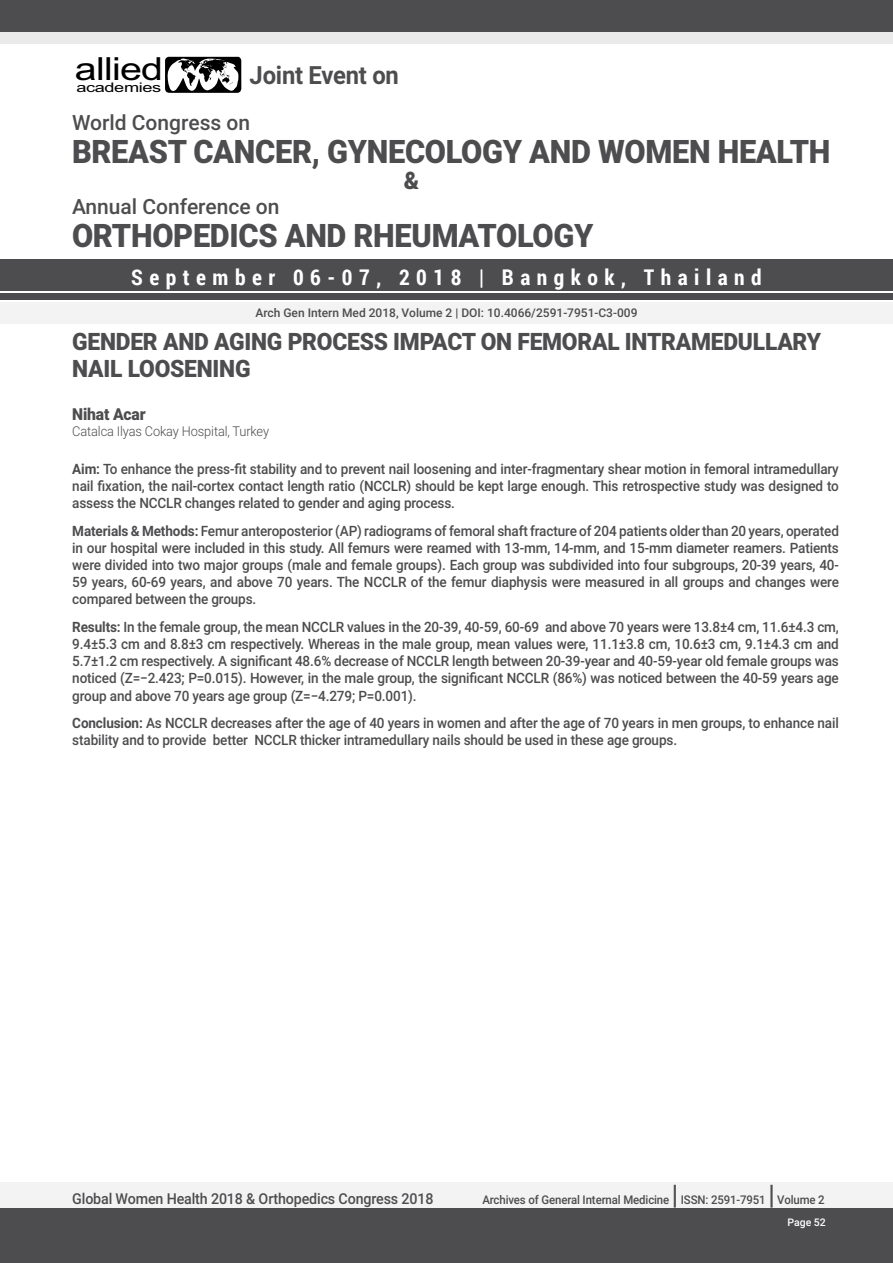
<style>
.page{position:relative;width:893px;height:1263px;background:#fff}
.page>*{position:absolute;margin:0;border:0;box-sizing:border-box;transform-origin:0 0}
.t1{font:900 32.4px "Roboto";letter-spacing:-.01em;color:#4d4d4f;scale:.95 1}
.t2{font:31.8px "Arial";letter-spacing:-.02em;color:#000;scale:1.24 1}
.t3{font:500 27px "Roboto";color:#4d4d4f;scale:.95 1}
.t4{font:700 25.05px "Roboto";letter-spacing:-.01em;color:#4d4d4f;scale:.95 1}
.t5{font:900 24.15px "Roboto";color:#4d4d4f;scale:.95 1}
.t6{font:900 24px/26.4px "Roboto";letter-spacing:-.01em;color:#4d4d4f;scale:.95 1}
.t7{font:700 21.6px "Roboto Condensed";letter-spacing:.3em;color:#fff}
.t8{font:500 21px "Roboto";color:#4d4d4f}
.t9{font:900 16.5px "Roboto";letter-spacing:-.01em;color:#4d4d4f;scale:.95 1}
.t10{font:500 15px "Roboto";letter-spacing:-.01em;color:#4d4d4f;scale:.95 1}
.t11{font:500 14.25px/17.1px "Roboto";letter-spacing:-.01em;color:#4d4d4f;text-align:justify;scale:.95 1}
.t12{font:300 13.5px "Roboto";letter-spacing:-.01em;color:#4d4d4f;scale:.95 1}
.t13{font:13.35px "Arial";letter-spacing:-.02em;color:#000;scale:1.36 1}
.t14{font:500 12px "Roboto";letter-spacing:-.01em;color:#4d4d4f}
.t15{font:500 12px "Roboto";letter-spacing:-.01em;color:#4d4d4f;scale:.95 1}
.t16{font:500 10.5px "Roboto";color:#fff}
.s1{font-weight:700}
</style>
<div class="page">
<div style="left:0;top:13px;width:893px;height:31px;background:#eaeaeb"></div>
<div style="left:0;top:1182px;width:893px;height:27px;background:#f3f3f4"></div>
<div style="left:0;top:1209px;width:893px;height:54px;background:#4d4d4f"></div>
<div style="left:0;top:259px;width:893px;height:31px;background:#4d4d4f"></div>
<div style="left:0;top:0;width:893px;height:31px;background:#4d4d4f"></div>
<div style="left:0;top:293px;width:893px;height:7px;background:#4d4d4f"></div>
<div style="left:0;top:302px;width:893px;height:21px;background:#f3f3f4"></div>
<svg style="left:165px;top:57px;width:76px;height:36px"></svg>
<h2 class="t2" style="left:75px;top:48px;width:73px">allied</h2>
<p class="t13" style="left:76px;top:79px;width:64px">academies</p>
<h3 class="t4" style="left:250px;top:58px;width:159px">Joint Event on</h3>
<h3 class="t8" style="left:72px;top:108px;width:180px">World Congress on</h3>
<h1 class="t1" style="left:72px;top:129px;width:800px">BREAST CANCER, GYNECOLOGY AND WOMEN HEALTH</h1>
<h3 class="t8" style="left:72px;top:191px;width:209px">Annual Conference on</h3>
<h3 class="t5" style="left:404px;top:164px;width:18px">&amp;</h3>
<h1 class="t1" style="left:72px;top:212px;width:550px">ORTHOPEDICS AND RHEUMATOLOGY</h1>
<h3 class="t7" style="left:131px;top:262px;width:632px">September 06-07, 2018 | Bangkok, Thailand</h3>
<p class="t14" style="left:255px;top:304px;width:384px">Arch Gen Intern Med 2018, Volume 2 | DOI: 10.4066/2591-7951-C3-009</p>
<h3 class="t6" style="left:72px;top:328px;width:790px">GENDER AND AGING PROCESS IMPACT ON FEMORAL INTRAMEDULLARY<br>NAIL LOOSENING</h3>
<p class="t9" style="left:72px;top:402px;width:79px">Nihat Acar</p>
<p class="t12" style="left:72px;top:421px;width:209px">Catalca Ilyas Cokay Hospital, Turkey</p>
<p class="t11" style="left:72px;top:460px;width:808px"><span class="s1">Aim:</span> To enhance the press-fit stability and to prevent nail loosening and inter-fragmentary shear motion in femoral intramedullary nail fixation, the nail-cortex contact length ratio (NCCLR) should be kept large enough. This retrospective study was designed to assess the NCCLR changes related to gender and aging process.</p>
<p class="t11" style="left:72px;top:522px;width:808px"><span class="s1">Materials &amp; Methods:</span> Femur anteroposterior (AP) radiograms of femoral shaft fracture of 204 patients older than 20 years, operated in our hospital were included in this study. All femurs were reamed with 13-mm, 14-mm, and 15-mm diameter reamers. Patients were divided into two major groups (male and female groups). Each group was subdivided into four subgroups, 20-39 years, 40- 59 years, 60-69 years, and above 70 years. The NCCLR of the femur diaphysis were measured in all groups and changes were compared between the groups.</p>
<p class="t11" style="left:72px;top:618px;width:808px"><span class="s1">Results:</span> In the female group, the mean NCCLR values in the 20-39, 40-59, 60-69 and above 70 years were 13.8±4 cm, 11.6±4.3 cm, 9.4±5.3 cm and 8.8±3 cm respectively. Whereas in the male group, mean values were, 11.1±3.8 cm, 10.6±3 cm, 9.1±4.3 cm and 5.7±1.2 cm respectively. A significant 48.6% decrease of NCCLR length between 20-39-year and 40-59-year old female groups was noticed (Z=−2.423; P=0.015). However, in the male group, the significant NCCLR (86%) was noticed between the 40-59 years age group and above 70 years age group (Z=−4.279; P=0.001).</p>
<p class="t11" style="left:72px;top:714px;width:808px"><span class="s1">Conclusion:</span> As NCCLR decreases after the age of 40 years in women and after the age of 70 years in men groups, to enhance nail stability and to provide better NCCLR thicker intramedullary nails should be used in these age groups.</p>
<p class="t10" style="left:72px;top:1189px;width:382px">Global Women Health 2018 &amp; Orthopedics Congress 2018</p>
<p class="t15" style="left:482px;top:1192px;width:198px">Archives of General Internal Medicine</p>
<h3 class="t3" style="left:672px;top:1176px;width:8px">|</h3>
<p class="t15" style="left:681px;top:1192px;width:91px">ISSN: 2591-7951</p>
<h3 class="t3" style="left:768px;top:1176px;width:8px">|</h3>
<p class="t15" style="left:777px;top:1192px;width:51px">Volume 2</p>
<p class="t16" style="left:787px;top:1215px;width:40px">Page 52</p>
</div>
